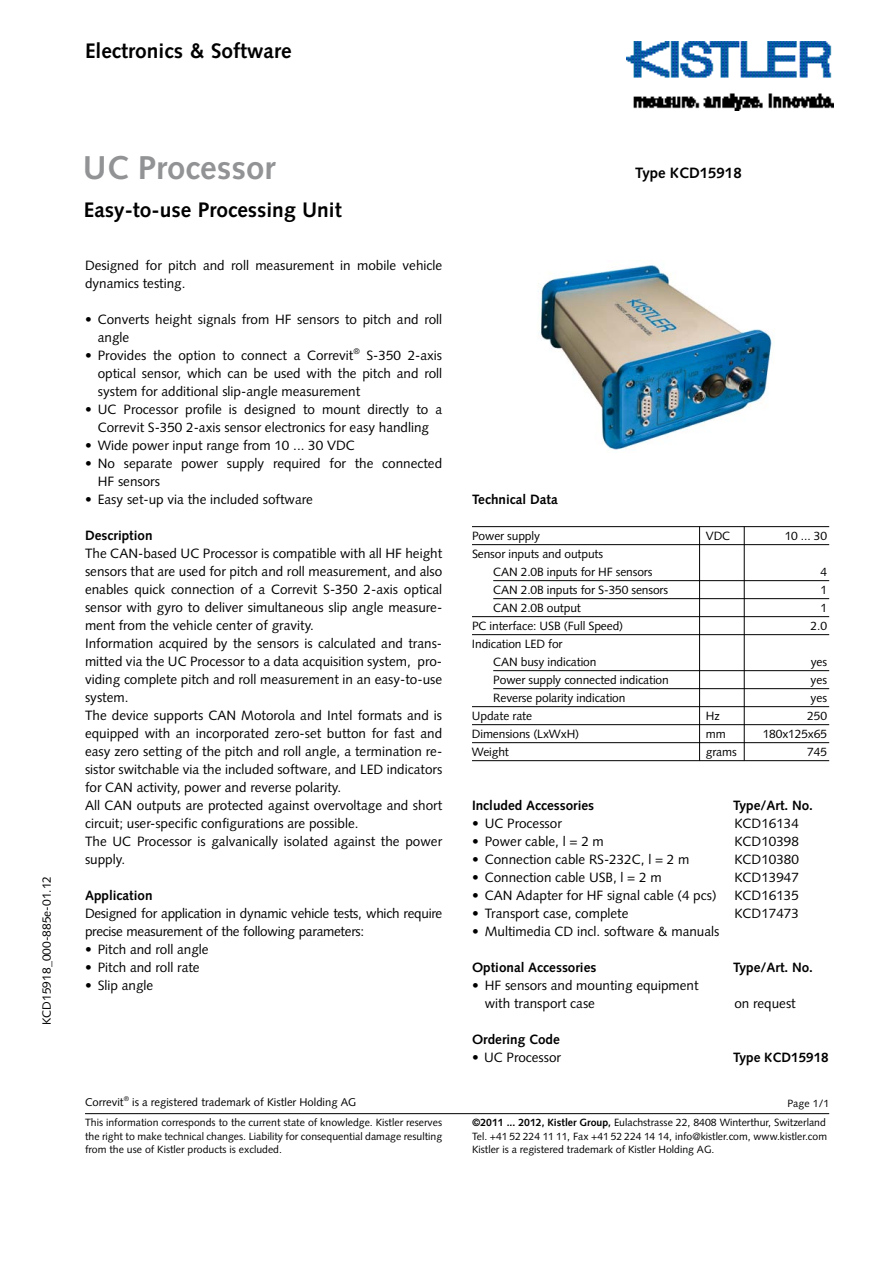
<style>
.page{position:relative;width:893px;height:1263px;background:#fff}
.page>*{position:absolute;margin:0;border:0;box-sizing:border-box;transform-origin:0 0}
.t1{font:700 33px "Syntax LT Std";color:#929395}
.t2{font:700 21px "Syntax LT Std";color:#000}
.t3{font:700 15px "Syntax LT Std";color:#000}
.t4{font:13.5px/18px "Syntax LT Std";color:#000}
.t5{font:700 13.5px "Syntax LT Std";color:#000}
.t6{font:13.5px/18px "Syntax LT Std";letter-spacing:-.02em;color:#000}
.t7{font:12px/18px "Syntax LT Std";letter-spacing:-.01em;color:#000}
.t8{font:11.25px "Syntax LT Std";color:#000}
.t9{font:10.5px/13.5px "Syntax LT Std";color:#000;text-align:justify}
.s1{font-weight:700}
</style>
<div class="page">
<hr style="left:85px;top:1113px;width:744px;height:1px;background:#000">
<img style="left:627px;top:42px;width:207px;height:69px">
<hr style="left:472px;top:526px;width:357px;height:1px;background:#000">
<hr style="left:472px;top:544px;width:357px;height:1px;background:#000">
<hr style="left:493px;top:580px;width:336px;height:1px;background:#000">
<hr style="left:493px;top:598px;width:336px;height:1px;background:#000">
<hr style="left:472px;top:616px;width:357px;height:1px;background:#000">
<hr style="left:472px;top:634px;width:357px;height:1px;background:#000">
<hr style="left:493px;top:670px;width:336px;height:1px;background:#000">
<hr style="left:493px;top:688px;width:336px;height:1px;background:#000">
<hr style="left:472px;top:706px;width:357px;height:1px;background:#000">
<hr style="left:472px;top:724px;width:357px;height:1px;background:#000">
<hr style="left:472px;top:742px;width:357px;height:1px;background:#000">
<hr style="left:472px;top:760px;width:357px;height:1px;background:#000">
<hr style="left:699px;top:526px;width:1px;height:235px;background:#000">
<hr style="left:744px;top:526px;width:1px;height:235px;background:#000">
<img style="left:538px;top:265px;width:234px;height:185px">
<h2 class="t2" style="left:85px;top:39px;width:208px">Electronics &amp; Software</h2>
<p class="t7" style="left:38px;top:1025px;width:150px;rotate:-90deg">KCD15918_000-885e-01.12</p>
<h1 class="t1" style="left:83px;top:149px;width:194px">UC Processor</h1>
<h2 class="t2" style="left:84px;top:197px;width:259px">Easy-to-use Processing Unit</h2>
<p class="t4" style="left:85px;top:256px;width:359px">Designed for pitch and roll measurement in mobile vehicle dynamics testing.</p>
<p class="t4" style="left:98px;top:310px;width:346px;text-indent:-13px">• Converts height signals from HF sensors to pitch and roll angle</p>
<p class="t4" style="left:98px;top:346px;width:346px;text-align:justify;text-indent:-13px">• Provides the option to connect a Correvit<sup>®</sup> S-350 2-axis optical sensor, which can be used with the pitch and roll system for additional slip-angle measurement</p>
<p class="t4" style="left:85px;top:400px;width:359px;text-align:center">• UC Processor profile is designed to mount directly to a<br>Correvit S-350 2-axis sensor electronics for easy handling</p>
<p class="t4" style="left:85px;top:436px;width:271px">• Wide power input range from 10 ... 30 VDC</p>
<p class="t4" style="left:98px;top:454px;width:346px;text-indent:-13px">• No separate power supply required for the connected<br>HF sensors</p>
<p class="t4" style="left:85px;top:490px;width:229px">• Easy set-up via the included software</p>
<p class="t5" style="left:85px;top:528px;width:69px">Description</p>
<p class="t4" style="left:85px;top:544px;width:359px">The CAN-based UC Processor is compatible with all HF height sensors that are used for pitch and roll measurement, and also enables quick connection of a Correvit S-350 2-axis optical sensor with gyro to deliver simultaneous slip angle measure&shy;ment from the vehicle center of gravity.<br>Information acquired by the sensors is calculated and trans&shy;mitted via the UC Processor to a data acquisition system, pro&shy;viding complete pitch and roll measurement in an easy-to-use system.<br>The device supports CAN Motorola and Intel formats and is equipped with an incorporated zero-set button for fast and easy zero setting of the pitch and roll angle, a termination re&shy;sistor switchable via the included software, and LED indicators for CAN activity, power and reverse polarity.<br>All CAN outputs are protected against overvoltage and short circuit; user-specific configurations are possible.<br>The UC Processor is galvanically isolated against the power supply.</p>
<p class="t5" style="left:85px;top:887px;width:69px">Application</p>
<p class="t6" style="left:85px;top:904px;width:359px">Designed for application in dynamic vehicle tests, which require precise measurement of the following parameters:</p>
<p class="t4" style="left:85px;top:940px;width:125px">• Pitch and roll angle</p>
<p class="t4" style="left:85px;top:958px;width:116px">• Pitch and roll rate</p>
<p class="t4" style="left:85px;top:976px;width:70px">• Slip angle</p>
<p class="t8" style="left:85px;top:1095px;width:273px">Correvit<sup>®</sup> is a registered trademark of Kistler Holding AG</p>
<p class="t9" style="left:85px;top:1116px;width:359px">This information corresponds to the current state of knowledge. Kistler reserves the right to make technical changes. Liability for consequential damage resulting from the use of Kistler products is excluded.</p>
<p class="t3" style="left:635px;top:164px;width:108px">Type KCD15918</p>
<p class="t5" style="left:472px;top:492px;width:87px">Technical Data</p>
<p class="t7" style="left:472px;top:527px;width:70px">Power supply</p>
<p class="t7" style="left:706px;top:527px;width:26px">VDC</p>
<p class="t7" style="left:785px;top:527px;width:44px">10 ... 30</p>
<p class="t7" style="left:493px;top:545px;width:161px;text-indent:-21px">Sensor inputs and outputs<br>CAN 2.0B inputs for HF sensors</p>
<p class="t7" style="left:820px;top:563px;width:8px">4</p>
<p class="t7" style="left:493px;top:581px;width:176px">CAN 2.0B inputs for S-350 sensors</p>
<p class="t7" style="left:820px;top:581px;width:8px">1</p>
<p class="t7" style="left:493px;top:599px;width:89px">CAN 2.0B output</p>
<p class="t7" style="left:820px;top:599px;width:8px">1</p>
<p class="t7" style="left:472px;top:617px;width:153px">PC interface: USB (Full Speed)</p>
<p class="t7" style="left:811px;top:617px;width:18px">2.0</p>
<p class="t7" style="left:493px;top:635px;width:105px;text-indent:-21px">Indication LED for<br>CAN busy indication</p>
<p class="t7" style="left:811px;top:653px;width:18px">yes</p>
<p class="t7" style="left:493px;top:671px;width:177px">Power supply connected indication</p>
<p class="t7" style="left:811px;top:671px;width:18px">yes</p>
<p class="t7" style="left:493px;top:689px;width:134px">Reverse polarity indication</p>
<p class="t7" style="left:811px;top:689px;width:18px">yes</p>
<p class="t7" style="left:472px;top:707px;width:62px">Update rate</p>
<p class="t7" style="left:706px;top:707px;width:15px">Hz</p>
<p class="t7" style="left:807px;top:707px;width:21px">250</p>
<p class="t7" style="left:472px;top:725px;width:109px">Dimensions (LxWxH)</p>
<p class="t7" style="left:706px;top:725px;width:21px">mm</p>
<p class="t7" style="left:763px;top:725px;width:66px">180x125x65</p>
<p class="t7" style="left:472px;top:743px;width:38px">Weight</p>
<p class="t7" style="left:706px;top:743px;width:32px">grams</p>
<p class="t7" style="left:807px;top:743px;width:21px">745</p>
<p class="t5" style="left:472px;top:798px;width:124px">Included Accessories</p>
<p class="t5" style="left:733px;top:798px;width:82px">Type/Art. No.</p>
<p class="t4" style="left:472px;top:814px;width:91px">• UC Processor</p>
<p class="t4" style="left:734px;top:814px;width:66px">KCD16134</p>
<p class="t4" style="left:472px;top:832px;width:133px">• Power cable, l = 2 m</p>
<p class="t4" style="left:734px;top:832px;width:66px">KCD10398</p>
<p class="t4" style="left:472px;top:850px;width:219px">• Connection cable RS-232C, l = 2 m</p>
<p class="t4" style="left:734px;top:850px;width:66px">KCD10380</p>
<p class="t4" style="left:472px;top:868px;width:191px">• Connection cable USB, l = 2 m</p>
<p class="t4" style="left:734px;top:868px;width:66px">KCD13947</p>
<p class="t4" style="left:472px;top:886px;width:246px">• CAN Adapter for HF signal cable (4 pcs)</p>
<p class="t4" style="left:734px;top:886px;width:66px">KCD16135</p>
<p class="t4" style="left:472px;top:904px;width:158px">• Transport case, complete</p>
<p class="t4" style="left:734px;top:904px;width:66px">KCD17473</p>
<p class="t4" style="left:472px;top:922px;width:249px">• Multimedia CD incl. software &amp; manuals</p>
<p class="t5" style="left:472px;top:960px;width:126px">Optional Accessories</p>
<p class="t5" style="left:733px;top:960px;width:82px">Type/Art. No.</p>
<p class="t4" style="left:485px;top:976px;width:215px;text-indent:-13px">• HF sensors and mounting equipment with transport case</p>
<p class="t4" style="left:734px;top:994px;width:63px">on request</p>
<p class="t5" style="left:472px;top:1032px;width:89px">Ordering Code</p>
<p class="t4" style="left:472px;top:1048px;width:91px">• UC Processor</p>
<p class="t5" style="left:733px;top:1050px;width:97px">Type KCD15918</p>
<p class="t9" style="left:787px;top:1097px;width:43px">Page 1/1</p>
<p class="t9" style="left:472px;top:1116px;width:356px"><span class="s1">©2011 ... 2012, Kistler Group,</span> Eulachstrasse 22, 8408 Winterthur, Switzerland Tel. +41 52 224 11 11, Fax +41 52 224 14 14, info@kistler.com, www.kistler.com Kistler is a registered trademark of Kistler Holding AG.</p>
</div>
